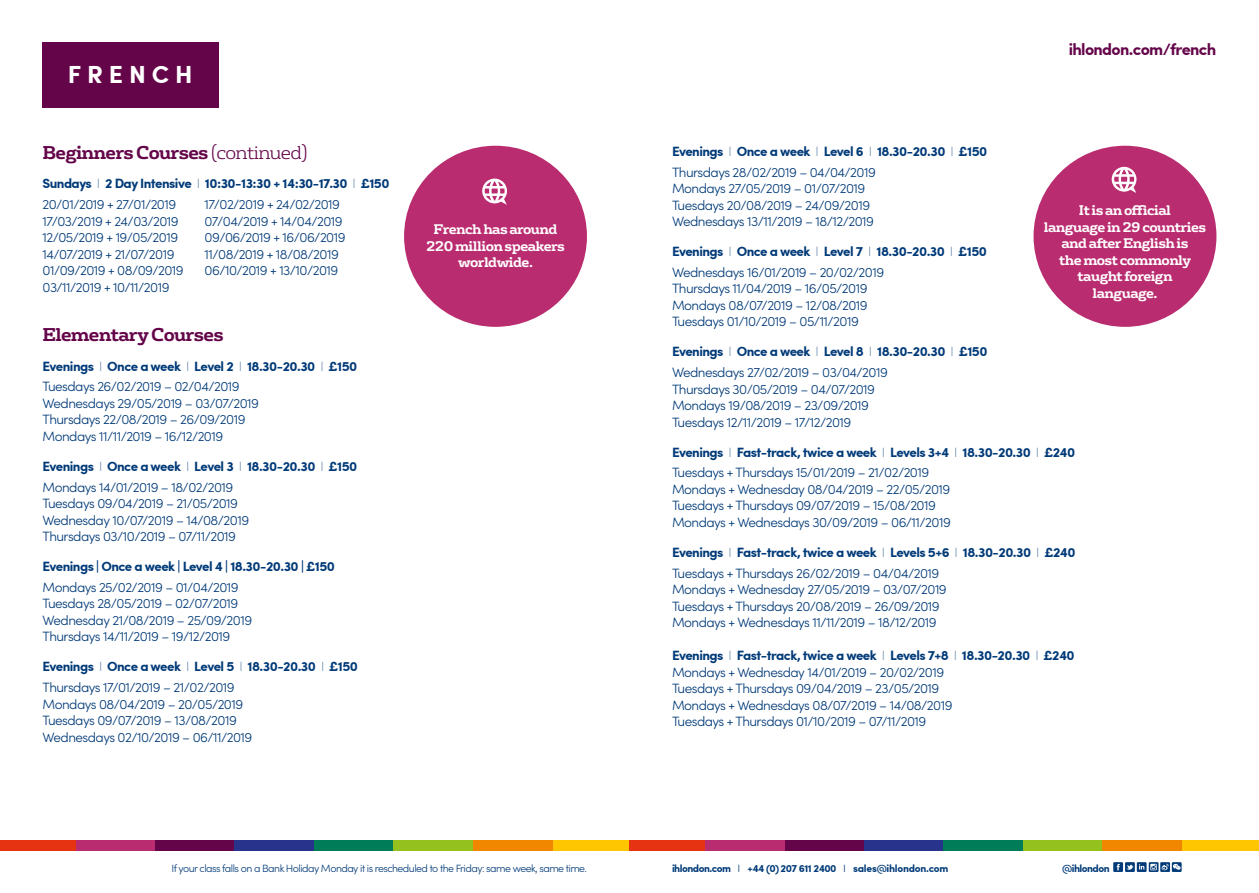
<style>
.page{position:relative;width:1259px;height:893px;background:#fff}
.page>*{position:absolute;margin:0;border:0;box-sizing:border-box;transform-origin:0 0}
.t1{font:700 24.75px "Sofia Pro";letter-spacing:.24em;color:#fff}
.t2{font:700 18px "FS Rufus";letter-spacing:-.04em;color:#650549}
.t3{font:700 16.5px "Sofia Pro";letter-spacing:-.04em;color:#650549}
.t4{font:300 13.5px/16.5px "Sofia Pro";letter-spacing:-.04em;color:#003a78}
.t5{font:700 13.5px/20.7px "Sofia Pro";letter-spacing:-.04em;color:#003a78}
.t6{font:700 13.5px/16.5px "FS Rufus";letter-spacing:-.04em;color:#fff;text-align:center}
.t7{font:300 10.5px "Sofia Pro";letter-spacing:-.05em;color:#003a78}
.t8{font:700 10.5px "Sofia Pro";letter-spacing:-.05em;color:#003a78}
.s1{font-weight:300}
.s2{font-weight:200}
.s3{font-weight:700}
</style>
<div class="page">
<div style="left:404px;top:146px;width:183px;height:181px;background:#ba2c70;border-radius:50%"></div>
<svg style="left:482px;top:179px;width:25px;height:26px"></svg>
<div style="left:76px;top:840px;width:80px;height:10px;background:#ba2c70"></div>
<div style="left:0;top:840px;width:76px;height:10px;background:#e63312"></div>
<div style="left:156px;top:840px;width:78px;height:10px;background:#650549"></div>
<div style="left:234px;top:840px;width:80px;height:10px;background:#28348b"></div>
<div style="left:314px;top:840px;width:79px;height:10px;background:#007d58"></div>
<div style="left:393px;top:840px;width:80px;height:10px;background:#95c11f"></div>
<div style="left:473px;top:840px;width:80px;height:10px;background:#f18700"></div>
<div style="left:553px;top:840px;width:76px;height:10px;background:#fdc600"></div>
<div style="left:705px;top:840px;width:80px;height:10px;background:#ba2c70"></div>
<div style="left:629px;top:840px;width:76px;height:10px;background:#e63312"></div>
<div style="left:785px;top:840px;width:78px;height:10px;background:#650549"></div>
<div style="left:863px;top:840px;width:80px;height:10px;background:#28348b"></div>
<div style="left:943px;top:840px;width:80px;height:10px;background:#007d58"></div>
<div style="left:1023px;top:840px;width:79px;height:10px;background:#95c11f"></div>
<div style="left:1102px;top:840px;width:80px;height:10px;background:#f18700"></div>
<div style="left:1182px;top:840px;width:77px;height:10px;background:#fdc600"></div>
<svg style="left:1113px;top:862px;width:67px;height:10px"></svg>
<div style="left:43px;top:43px;width:176px;height:65px;background:#650549"></div>
<div style="left:1033px;top:146px;width:183px;height:181px;background:#ba2c70;border-radius:50%"></div>
<svg style="left:1111px;top:167px;width:25px;height:26px"></svg>
<h1 class="t1" style="left:68px;top:56px;width:126px">FRENCH</h1>
<h2 class="t2" style="left:43px;top:137px;width:267px">Beginners Courses <span class="s1">(continued)</span></h2>
<p class="t5" style="left:43px;top:173px;width:348px">Sundays <span class="s2">I</span> 2 Day Intensive <span class="s2">I</span> 10:30-13:30 + 14:30-17.30 <span class="s2">I</span> £150<br><span class="s1">20/01/2019 + 27/01/2019</span></p>
<p class="t4" style="left:205px;top:195px;width:137px">17/02/2019 + 24/02/2019</p>
<p class="t4" style="left:43px;top:212px;width:138px">17/03/2019 + 24/03/2019</p>
<p class="t4" style="left:205px;top:212px;width:140px">07/04/2019 + 14/04/2019</p>
<p class="t4" style="left:43px;top:228px;width:137px">12/05/2019 + 19/05/2019</p>
<p class="t4" style="left:205px;top:228px;width:142px">09/06/2019 + 16/06/2019</p>
<p class="t4" style="left:43px;top:245px;width:133px">14/07/2019 + 21/07/2019</p>
<p class="t4" style="left:205px;top:245px;width:136px">11/08/2019 + 18/08/2019</p>
<p class="t4" style="left:43px;top:261px;width:143px">01/09/2019 + 08/09/2019</p>
<p class="t4" style="left:205px;top:261px;width:135px">06/10/2019 + 13/10/2019</p>
<p class="t4" style="left:43px;top:278px;width:128px">03/11/2019 + 10/11/2019</p>
<h2 class="t2" style="left:43px;top:319px;width:183px">Elementary Courses</h2>
<p class="t5" style="left:43px;top:355px;width:316px">Evenings <span class="s2">I</span> Once a week <span class="s2">I</span> Level 2 <span class="s2">I</span> 18.30-20.30 <span class="s2">I</span> £150<br><span class="s1">Tuesdays 26/02/2019 – 02/04/2019</span></p>
<p class="t4" style="left:42px;top:394px;width:218px">Wednesdays 29/05/2019 – 03/07/2019<br>Thursdays 22/08/2019 – 26/09/2019<br>Mondays 11/11/2019 – 16/12/2019</p>
<p class="t5" style="left:42px;top:455px;width:316px">Evenings <span class="s2">I</span> Once a week <span class="s2">I</span> Level 3 <span class="s2">I</span> 18.30-20.30 <span class="s2">I</span> £150<br><span class="s1">Mondays 14/01/2019 – 18/02/2019</span></p>
<p class="t4" style="left:42px;top:494px;width:208px">Tuesdays 09/04/2019 – 21/05/2019<br>Wednesday 10/07/2019 – 14/08/2019<br>Thursdays 03/10/2019 – 07/11/2019</p>
<p class="t5" style="left:42px;top:555px;width:294px">Evenings | Once a week | Level 4 | 18.30-20.30 | £150</p>
<p class="t4" style="left:42px;top:578px;width:211px">Mondays 25/02/2019 – 01/04/2019<br>Tuesdays 28/05/2019 – 02/07/2019<br>Wednesday 21/08/2019 – 25/09/2019<br>Thursdays 14/11/2019 – 19/12/2019</p>
<p class="t5" style="left:42px;top:655px;width:317px">Evenings <span class="s2">I</span> Once a week <span class="s2">I</span> Level 5 <span class="s2">I</span> 18.30-20.30 <span class="s2">I</span> £150<br><span class="s1">Thursdays 17/01/2019 – 21/02/2019</span></p>
<p class="t4" style="left:42px;top:695px;width:211px">Mondays 08/04/2019 – 20/05/2019<br>Tuesdays 09/07/2019 – 13/08/2019<br>Wednesdays 02/10/2019 – 06/11/2019</p>
<p class="t6" style="left:426px;top:220px;width:140px">French has around<br>220 million speakers worldwide.</p>
<p class="t7" style="left:172px;top:860px;width:417px">If your class falls on a Bank Holiday Monday it is rescheduled to the Friday: same week, same time.</p>
<p class="t3" style="left:1068px;top:37px;width:149px">ihlondon.com/french</p>
<p class="t5" style="left:672px;top:140px;width:317px">Evenings <span class="s2">I</span> Once a week <span class="s2">I</span> Level 6 <span class="s2">I</span> 18.30-20.30 <span class="s2">I</span> £150<br><span class="s1">Thursdays 28/02/2019 – 04/04/2019</span></p>
<p class="t4" style="left:672px;top:179px;width:203px">Mondays 27/05/2019 – 01/07/2019<br>Tuesdays 20/08/2019 – 24/09/2019<br>Wednesdays 13/11/2019 – 18/12/2019</p>
<p class="t5" style="left:672px;top:240px;width:316px">Evenings <span class="s2">I</span> Once a week <span class="s2">I</span> Level 7 <span class="s2">I</span> 18.30-20.30 <span class="s2">I</span> £150<br><span class="s1">Wednesdays 16/01/2019 – 20/02/2019</span></p>
<p class="t4" style="left:672px;top:280px;width:197px;text-align:justify">Thursdays 11/04/2019 – 16/05/2019<br>Mondays 08/07/2019 – 12/08/2019<br>Tuesdays 01/10/2019 – 05/11/2019</p>
<p class="t5" style="left:672px;top:340px;width:317px">Evenings <span class="s2">I</span> Once a week <span class="s2">I</span> Level 8 <span class="s2">I</span> 18.30-20.30 <span class="s2">I</span> £150<br><span class="s1">Wednesdays 27/02/2019 – 03/04/2019</span></p>
<p class="t4" style="left:672px;top:380px;width:204px">Thursdays 30/05/2019 – 04/07/2019<br>Mondays 19/08/2019 – 23/09/2019<br>Tuesdays 12/11/2019 – 17/12/2019</p>
<p class="t5" style="left:672px;top:441px;width:405px">Evenings <span class="s2">I</span> Fast-track, twice a week <span class="s2">I</span> Levels 3+4 <span class="s2">I</span> 18.30-20.30 <span class="s2">I</span> £240<br><span class="s1">Tuesdays + Thursdays 15/01/2019 – 21/02/2019</span></p>
<p class="t4" style="left:672px;top:480px;width:280px">Mondays + Wednesday 08/04/2019 – 22/05/2019<br>Tuesdays + Thursdays 09/07/2019 – 15/08/2019<br>Mondays + Wednesdays 30/09/2019 – 06/11/2019</p>
<p class="t5" style="left:672px;top:541px;width:405px">Evenings <span class="s2">I</span> Fast-track, twice a week <span class="s2">I</span> Levels 5+6 <span class="s2">I</span> 18.30-20.30 <span class="s2">I</span> £240<br><span class="s1">Tuesdays + Thursdays 26/02/2019 – 04/04/2019</span></p>
<p class="t4" style="left:672px;top:580px;width:276px">Mondays + Wednesday 27/05/2019 – 03/07/2019<br>Tuesdays + Thursdays 20/08/2019 – 26/09/2019<br>Mondays + Wednesdays 11/11/2019 – 18/12/2019</p>
<p class="t4" style="left:672px;top:646px;width:404px"><span class="s3">Evenings</span> <span class="s2">I</span> <span class="s3">Fast-track, twice a week</span> <span class="s2">I</span> <span class="s3">Levels 7+8</span> <span class="s2">I</span> <span class="s3">18.30-20.30</span> <span class="s2">I</span> <span class="s3">£240<br></span>Mondays + Wednesday 14/01/2019 – 20/02/2019<br>Tuesdays + Thursdays 09/04/2019 – 23/05/2019<br>Mondays + Wednesdays 08/07/2019 – 14/08/2019<br>Tuesdays + Thursdays 01/10/2019 – 07/11/2019</p>
<p class="t6" style="left:1044px;top:201px;width:164px">It is an official<br>language in 29 countries and after English is<br>the most commonly taught foreign language.</p>
<p class="t8" style="left:672px;top:860px;width:278px">ihlondon.com <span class="s1">I</span> +44 (0) 207 611 2400 <span class="s1">I</span> sales@ihlondon.com</p>
<p class="t8" style="left:1062px;top:860px;width:49px">@ihlondon</p>
</div>
